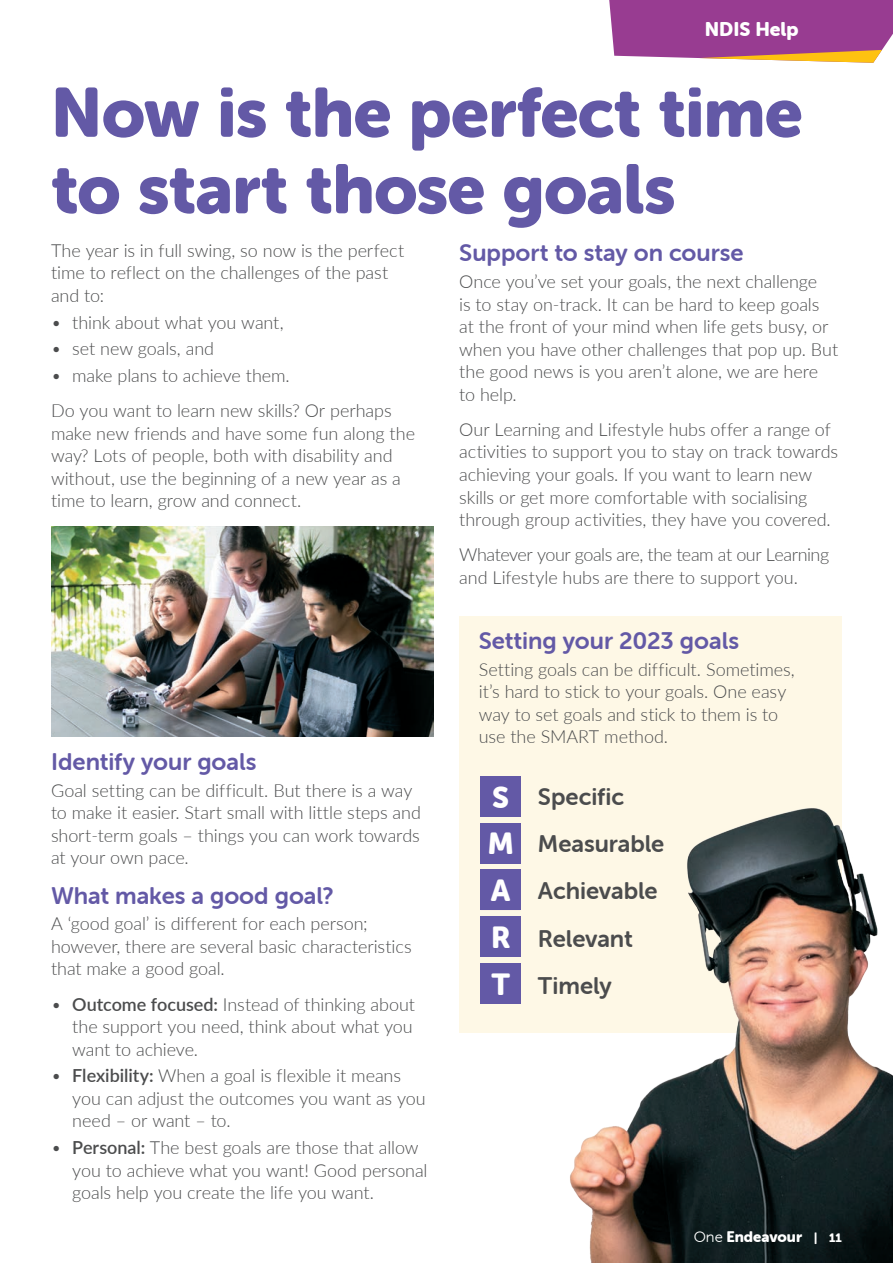
<style>
.page{position:relative;width:893px;height:1263px;background:#fff}
.page>*{position:absolute;margin:0;border:0;box-sizing:border-box;transform-origin:0 0}
.Body_Copy{font:69px/76.5px "Museo Sans Rounded 900";letter-spacing:-.005em;color:#6359a6}
.t1{font:30px "Museo Sans Rounded 900";color:#fff}
.Body_Copy-2{font:24px "Museo Sans Rounded 700";color:#6359a6}
.Body_Copy-3{font:24px "Museo Sans Rounded 700";color:#4b4c4d}
.Bebas_Intro{font:19.5px "Museo Sans Rounded 900";color:#fff}
.Body_Copy-4{font:300 18px/22.5px "Lato";letter-spacing:-.005em;color:#4b4c4d}
.t2{font:15px "Museo Sans Rounded 900";color:#fff}
.s1{font-weight:600}
.s2{font-family:"Museo Sans Rounded 300"}
.s3{font-size:12px}
</style>
<div class="page">
<div style="left:459px;top:617px;width:383px;height:416px;background:#fef8e6"></div>
<img style="left:51px;top:526px;width:383px;height:210px">
<img style="left:570px;top:808px;width:323px;height:455px">
<div style="left:480px;top:776px;width:41px;height:40px;background:#6359a6"></div>
<div style="left:480px;top:823px;width:41px;height:40px;background:#6359a6"></div>
<div style="left:480px;top:870px;width:41px;height:40px;background:#6359a6"></div>
<div style="left:480px;top:916px;width:41px;height:41px;background:#6359a6"></div>
<div style="left:480px;top:963px;width:41px;height:40px;background:#6359a6"></div>
<svg style="left:609px;top:0;width:284px;height:63px;background:#a65491"></svg>
<p class="Bebas_Intro" style="left:705px;top:18px;width:95px">NDIS Help</p>
<p class="Body_Copy" style="left:51px;top:75px;width:753px">Now is the perfect time to start those goals</p>
<p class="Body_Copy-4" style="left:51px;top:238px;width:355px">The year is in full swing, so now is the perfect time to reflect on the challenges of the past and to:</p>
<p class="Body_Copy-4" style="left:51px;top:310px;width:234px">• think about what you want,</p>
<p class="Body_Copy-4" style="left:51px;top:337px;width:165px">• set new goals, and</p>
<p class="Body_Copy-4" style="left:51px;top:364px;width:240px">• make plans to achieve them.</p>
<p class="Body_Copy-4" style="left:51px;top:399px;width:366px">Do you want to learn new skills? Or perhaps make new friends and have some fun along the way? Lots of people, both with disability and without, use the beginning of a new year as a time to learn, grow and connect.</p>
<p class="Body_Copy-2" style="left:51px;top:748px;width:207px">Identify your goals</p>
<p class="Body_Copy-4" style="left:51px;top:778px;width:371px">Goal setting can be difficult. But there is a way to make it easier. Start small with little steps and short-term goals – things you can work towards at your own pace.</p>
<p class="Body_Copy-2" style="left:51px;top:882px;width:284px">What makes a good goal?</p>
<p class="Body_Copy-4" style="left:51px;top:912px;width:362px">A ‘good goal’ is different for each person; however, there are several basic characteristics that make a good goal.</p>
<p class="Body_Copy-4" style="left:72px;top:992px;width:344px;text-indent:-21px">• <span class="s1">Outcome focused:</span> Instead of thinking about the support you need, think about what you want to achieve.</p>
<p class="Body_Copy-4" style="left:72px;top:1064px;width:355px;text-indent:-21px">• <span class="s1">Flexibility:</span> When a goal is flexible it means you can adjust the outcomes you want as you need – or want – to.</p>
<p class="Body_Copy-4" style="left:72px;top:1136px;width:357px;text-indent:-21px">• <span class="s1">Personal:</span> The best goals are those that allow you to achieve what you want! Good personal goals help you create the life you want.</p>
<p class="Body_Copy-2" style="left:459px;top:240px;width:286px">Support to stay on course</p>
<p class="Body_Copy-4" style="left:459px;top:270px;width:380px">Once you’ve set your goals, the next challenge<br>is to stay on-track. It can be hard to keep goals at the front of your mind when life gets busy, or when you have other challenges that pop up. But the good news is you aren’t alone, we are here to help.</p>
<p class="Body_Copy-4" style="left:459px;top:418px;width:380px">Our Learning and Lifestyle hubs offer a range of activities to support you to stay on track towards achieving your goals. If you want to learn new skills or get more comfortable with socialising through group activities, they have you covered.</p>
<p class="Body_Copy-4" style="left:459px;top:543px;width:371px">Whatever your goals are, the team at our Learning and Lifestyle hubs are there to support you.</p>
<p class="Body_Copy-2" style="left:479px;top:627px;width:262px">Setting your 2023 goals</p>
<p class="Body_Copy-4" style="left:479px;top:657px;width:318px">Setting goals can be difficult. Sometimes, it’s hard to stick to your goals. One easy way to set goals and stick to them is to use the SMART method.</p>
<p class="t1" style="left:492px;top:780px;width:19px">S</p>
<p class="t1" style="left:488px;top:827px;width:27px">M</p>
<p class="t1" style="left:491px;top:873px;width:21px">A</p>
<p class="t1" style="left:491px;top:920px;width:21px">R</p>
<p class="t1" style="left:491px;top:967px;width:20px">T</p>
<p class="Body_Copy-3" style="left:538px;top:783px;width:88px">Specific</p>
<p class="Body_Copy-3" style="left:538px;top:830px;width:128px">Measurable</p>
<p class="Body_Copy-3" style="left:538px;top:877px;width:121px">Achievable</p>
<p class="Body_Copy-3" style="left:538px;top:925px;width:96px">Relevant</p>
<p class="Body_Copy-3" style="left:538px;top:972px;width:75px">Timely</p>
<p class="t2" style="left:694px;top:1228px;width:150px"><span class="s2">One</span> Endeavour <span class="s3">| 11</span></p>
</div>
